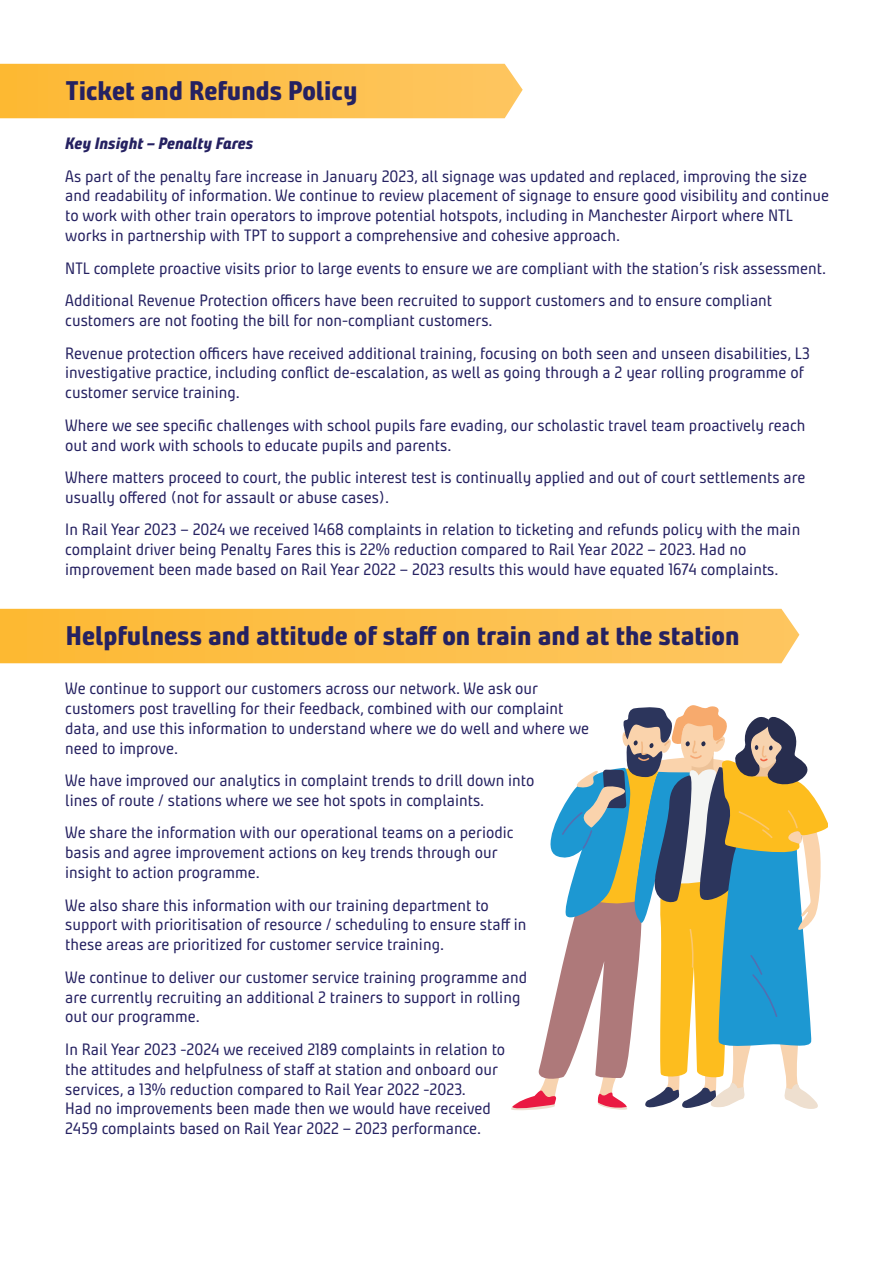
<style>
.page{position:relative;width:893px;height:1263px;background:#fff}
.page>*{position:absolute;margin:0;border:0;box-sizing:border-box;transform-origin:0 0}
.t1{font:700 expanded 27px "Bunday Clean";color:#252161}
.t2{font:16.5px/19.8px "Bunday Clean";color:#252161}
.t3{font:italic 700 expanded 16.5px "Bunday Clean";color:#252161}
</style>
<div class="page">
<svg style="left:0;top:64px;width:523px;height:54px;background:#fdc04d"></svg>
<svg style="left:0;top:609px;width:799px;height:54px;background:#fdc04b"></svg>
<svg style="left:511px;top:705px;width:317px;height:406px"></svg>
<div style="left:486px;top:882px;width:66px;height:62px;background:#fff"></div>
<h1 class="t1" style="left:66px;top:80px;width:293px">Ticket and Refunds Policy</h1>
<p class="t3" style="left:65px;top:138px;width:189px">Key Insight – Penalty Fares</p>
<p class="t2" style="left:65px;top:167px;width:765px">As part of the penalty fare increase in January 2023, all signage was updated and replaced, improving the size and readability of information. We continue to review placement of signage to ensure good visibility and continue to work with other train operators to improve potential hotspots, including in Manchester Airport where NTL works in partnership with TPT to support a comprehensive and cohesive approach.</p>
<p class="t2" style="left:65px;top:253px;width:762px;line-height:32.5px">NTL complete proactive visits prior to large events to ensure we are compliant with the station’s risk assessment.<br>Additional Revenue Protection officers have been recruited to support customers and to ensure compliant</p>
<p class="t2" style="left:65px;top:305px;width:746px;line-height:32.5px">customers are not footing the bill for non-compliant customers.<br>Revenue protection officers have received additional training, focusing on both seen and unseen disabilities, L3</p>
<p class="t2" style="left:65px;top:364px;width:740px">investigative practice, including conflict de-escalation, as well as going through a 2 year rolling programme of customer service training.</p>
<p class="t2" style="left:65px;top:416px;width:742px">Where we see specific challenges with school pupils fare evading, our scholastic travel team proactively reach out and work with schools to educate pupils and parents.</p>
<p class="t2" style="left:65px;top:469px;width:742px">Where matters proceed to court, the public interest test is continually applied and out of court settlements are usually offered (not for assault or abuse cases).</p>
<p class="t2" style="left:65px;top:521px;width:737px">In Rail Year 2023 – 2024 we received 1468 complaints in relation to ticketing and refunds policy with the main complaint driver being Penalty Fares this is 22% reduction compared to Rail Year 2022 – 2023. Had no improvement been made based on Rail Year 2022 – 2023 results this would have equated 1674 complaints.</p>
<h1 class="t1" style="left:66px;top:625px;width:675px">Helpfulness and attitude of staff on train and at the station</h1>
<p class="t2" style="left:65px;top:680px;width:525px">We continue to support our customers across our network. We ask our customers post travelling for their feedback, combined with our complaint data, and use this information to understand where we do well and where we need to improve.</p>
<p class="t2" style="left:65px;top:772px;width:471px">We have improved our analytics in complaint trends to drill down into lines of route / stations where we see hot spots in complaints.</p>
<p class="t2" style="left:65px;top:824px;width:450px">We share the information with our operational teams on a periodic basis and agree improvement actions on key trends through our insight to action programme.</p>
<p class="t2" style="left:65px;top:896px;width:463px">We also share this information with our training department to support with prioritisation of resource / scheduling to ensure staff in these areas are prioritized for customer service training.</p>
<p class="t2" style="left:65px;top:968px;width:463px">We continue to deliver our customer service training programme and are currently recruiting an additional 2 trainers to support in rolling out our programme.</p>
<p class="t2" style="left:65px;top:1041px;width:441px">In Rail Year 2023 -2024 we received 2189 complaints in relation to the attitudes and helpfulness of staff at station and onboard our services, a 13% reduction compared to Rail Year 2022 -2023.<br>Had no improvements been made then we would have received 2459 complaints based on Rail Year 2022 – 2023 performance.</p>
</div>
